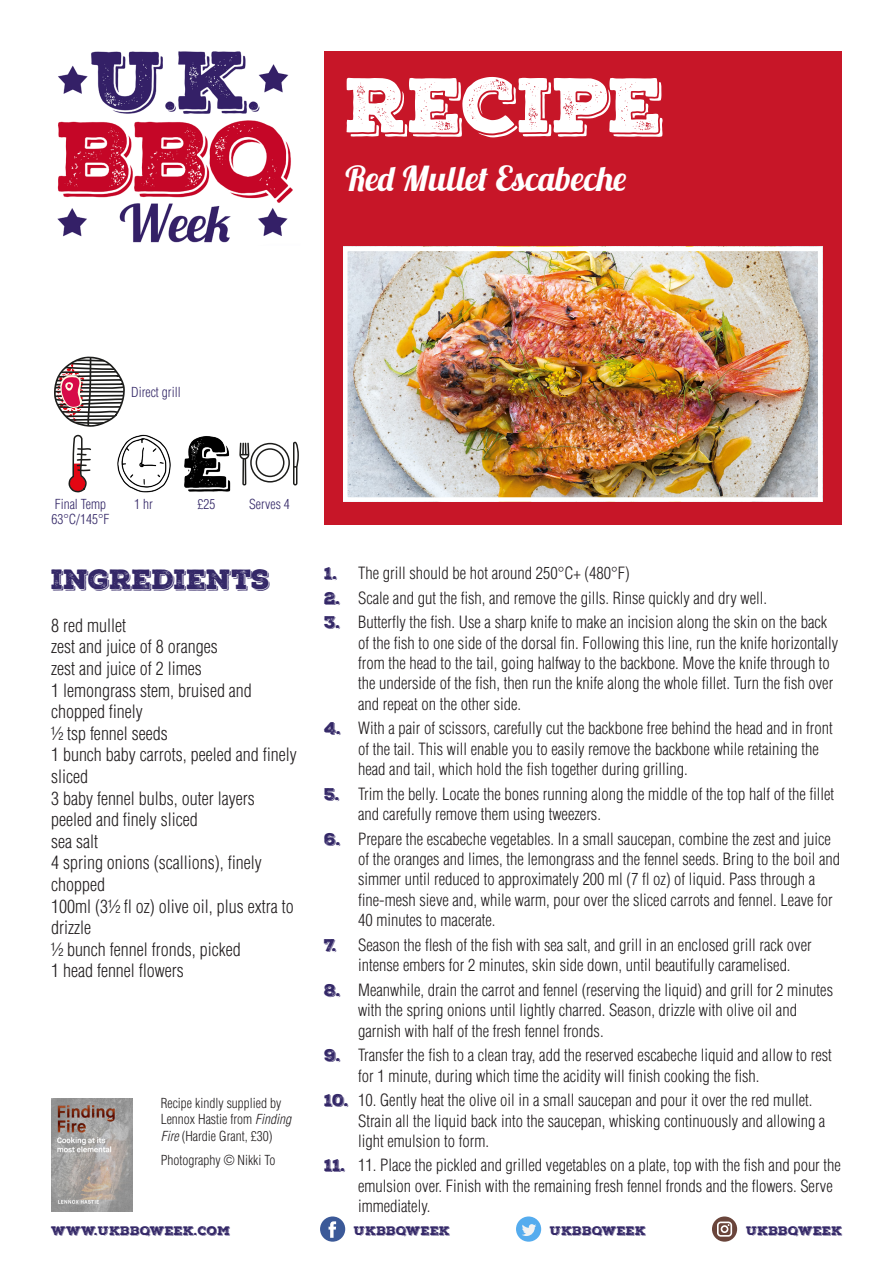
<style>
.page{position:relative;width:893px;height:1263px;background:#fff}
.page>*{position:absolute;margin:0;border:0;box-sizing:border-box;transform-origin:0 0}
.t1{font:75px "Nexa Rust Slab Black Shadow 01";letter-spacing:-.01em;color:#fff}
.Recipe{font:34.5px "Lobster 1.3";color:#fff}
.Heading{font:27px "Nexa Rust Slab Black Shadow 01";color:#332767}
.Ingredients{font:300 condensed 18px/21.6px "Helvetica LT Std";color:#231f20}
.t2{font:300 condensed 16.5px/20.4px "Helvetica LT Std";color:#231f20}
.Recipe_From{font:300 condensed 13.5px/16.2px "Helvetica LT Std";color:#231f20}
.Info{font:300 condensed 13.5px "Helvetica LT Std";color:#332767}
.t3{font:12px "Nexa Rust Slab Black Shadow 01";letter-spacing:.03em;color:#332767}
.s1{font-style:italic}
.s2{font-family:"Nexa Rust Slab Black Shadow 01";font-weight:400;font-stretch:normal;color:#332767}
</style>
<div class="page">
<img style="left:57px;top:51px;width:236px;height:192px">
<div style="left:320px;top:1216px;width:25px;height:26px;background:#3b5998;border-radius:50%"></div>
<svg style="left:329px;top:1221px;width:7px;height:17px"></svg>
<div style="left:516px;top:1216px;width:25px;height:26px;background:#55acee;border-radius:50%"></div>
<svg style="left:522px;top:1224px;width:14px;height:12px"></svg>
<svg style="left:712px;top:1216px;width:25px;height:26px"></svg>
<div style="left:324px;top:51px;width:518px;height:473px;background:#c71628"></div>
<img style="left:348px;top:252px;width:469px;height:245px">
<div style="left:343px;top:247px;width:479px;height:255px;border:4px solid #fff"></div>
<svg style="left:54px;top:356px;width:71px;height:71px"></svg>
<img style="left:117px;top:435px;width:54px;height:57px">
<svg style="left:69px;top:435px;width:22px;height:57px"></svg>
<img style="left:184px;top:436px;width:47px;height:56px">
<svg style="left:239px;top:442px;width:60px;height:43px"></svg>
<img style="left:51px;top:1098px;width:81px;height:114px">
<p class="t1" style="left:345px;top:55px;width:319px">RECIPE</p>
<p class="Recipe" style="left:345px;top:156px;width:283px">Red Mullet Escabeche</p>
<p class="Info" style="left:131px;top:383px;width:51px">Direct grill</p>
<p class="Info" style="left:55px;top:496px;width:53px">Final Temp</p>
<p class="Info" style="left:51px;top:511px;width:60px">63°C/145°F</p>
<p class="Info" style="left:134px;top:496px;width:20px">1 hr</p>
<p class="Info" style="left:197px;top:496px;width:19px">£25</p>
<p class="Info" style="left:249px;top:496px;width:42px">Serves 4</p>
<p class="Heading" style="left:51px;top:561px;width:220px">INGREDIENTS</p>
<p class="Ingredients" style="left:51px;top:614px;width:76px">8 red mullet</p>
<p class="Ingredients" style="left:51px;top:636px;width:168px">zest and juice of 8 oranges</p>
<p class="Ingredients" style="left:51px;top:657px;width:152px">zest and juice of 2 limes</p>
<p class="Ingredients" style="left:51px;top:679px;width:202px">1 lemongrass stem, bruised and chopped finely</p>
<p class="Ingredients" style="left:51px;top:722px;width:118px">½ tsp fennel seeds</p>
<p class="Ingredients" style="left:51px;top:744px;width:247px">1 bunch baby carrots, peeled and finely sliced</p>
<p class="Ingredients" style="left:51px;top:787px;width:205px">3 baby fennel bulbs, outer layers peeled and finely sliced</p>
<p class="Ingredients" style="left:51px;top:830px;width:48px">sea salt</p>
<p class="Ingredients" style="left:51px;top:852px;width:212px">4 spring onions (scallions), finely chopped</p>
<p class="Ingredients" style="left:51px;top:895px;width:244px">100ml (3½ fl oz) olive oil, plus extra to drizzle</p>
<p class="Ingredients" style="left:51px;top:938px;width:191px">½ bunch fennel fronds, picked</p>
<p class="Ingredients" style="left:51px;top:960px;width:134px">1 head fennel flowers</p>
<p class="Recipe_From" style="left:161px;top:1095px;width:132px">Recipe kindly supplied by<br>Lennox Hastie from <span class="s1">Finding<br>Fire</span> (Hardie Grant, £30)</p>
<p class="Recipe_From" style="left:161px;top:1152px;width:116px">Photography © Nikki To</p>
<p class="t2" style="left:324px;top:563px;width:307px"><span class="s2">1.</span> The grill should be hot around 250°C+ (480°F)</p>
<p class="t2" style="left:324px;top:587px;width:444px"><span class="s2">2.</span> Scale and gut the fish, and remove the gills. Rinse quickly and dry well.</p>
<p class="t2" style="left:358px;top:612px;width:482px;text-indent:-34px"><span class="s2">3.</span> Butterfly the fish. Use a sharp knife to make an incision along the skin on the back of the fish to one side of the dorsal fin. Following this line, run the knife horizontally from the head to the tail, going halfway to the backbone. Move the knife through to the underside of the fish, then run the knife along the whole fillet. Turn the fish over and repeat on the other side.</p>
<p class="t2" style="left:358px;top:718px;width:476px;text-indent:-34px"><span class="s2">4.</span> With a pair of scissors, carefully cut the backbone free behind the head and in front of the tail. This will enable you to easily remove the backbone while retaining the head and tail, which hold the fish together during grilling.</p>
<p class="t2" style="left:358px;top:783px;width:478px;text-indent:-34px"><span class="s2">5.</span> Trim the belly. Locate the bones running along the middle of the top half of the fillet and carefully remove them using tweezers.</p>
<p class="t2" style="left:358px;top:828px;width:483px;text-indent:-34px"><span class="s2">6.</span> Prepare the escabeche vegetables. In a small saucepan, combine the zest and juice of the oranges and limes, the lemongrass and the fennel seeds. Bring to the boil and simmer until reduced to approximately 200 ml (7 fl oz) of liquid. Pass through a fine-mesh sieve and, while warm, pour over the sliced carrots and fennel. Leave for 40 minutes to macerate.</p>
<p class="t2" style="left:358px;top:934px;width:455px;text-indent:-34px"><span class="s2">7.</span> Season the flesh of the fish with sea salt, and grill in an enclosed grill rack over intense embers for 2 minutes, skin side down, until beautifully caramelised.</p>
<p class="t2" style="left:358px;top:979px;width:476px;text-indent:-34px"><span class="s2">8.</span> Meanwhile, drain the carrot and fennel (reserving the liquid) and grill for 2 minutes with the spring onions until lightly charred. Season, drizzle with olive oil and garnish with half of the fresh fennel fronds.</p>
<p class="t2" style="left:358px;top:1045px;width:475px;text-indent:-34px"><span class="s2">9.</span> Transfer the fish to a clean tray, add the reserved escabeche liquid and allow to rest for 1 minute, during which time the acidity will finish cooking the fish.</p>
<p class="t2" style="left:358px;top:1090px;width:469px;text-indent:-34px"><span class="s2">10.</span> 10. Gently heat the olive oil in a small saucepan and pour it over the red mullet.<br>Strain all the liquid back into the saucepan, whisking continuously and allowing a light emulsion to form.</p>
<p class="t2" style="left:358px;top:1155px;width:484px;text-indent:-34px"><span class="s2">11.</span> 11. Place the pickled and grilled vegetables on a plate, top with the fish and pour the emulsion over. Finish with the remaining fresh fennel fronds and the flowers. Serve immediately.</p>
<p class="t3" style="left:51px;top:1222px;width:180px">WWW.UKBBQWEEK.COM</p>
<p class="t3" style="left:354px;top:1222px;width:97px">UKBBQWEEK</p>
<p class="t3" style="left:550px;top:1222px;width:97px">UKBBQWEEK</p>
<p class="t3" style="left:746px;top:1222px;width:97px">UKBBQWEEK</p>
</div>
